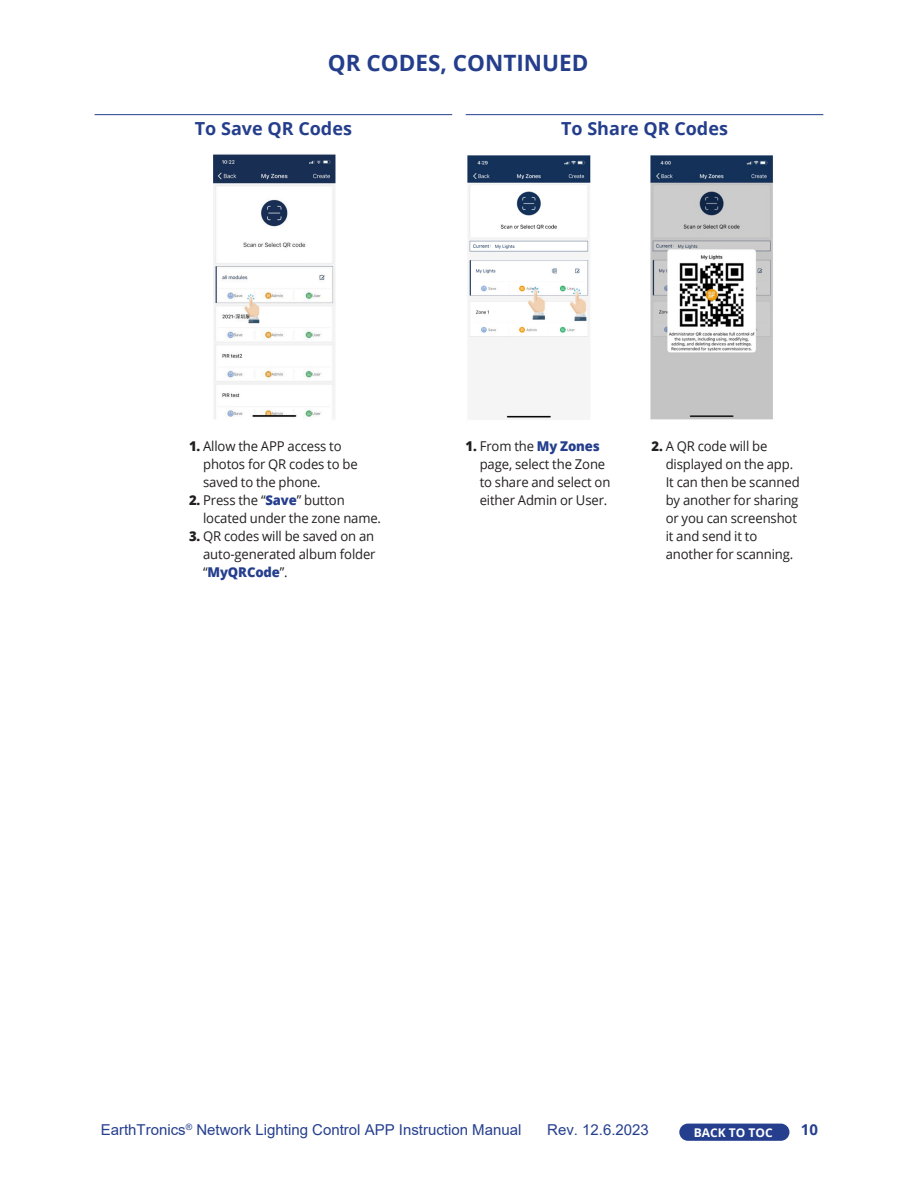
<style>
.page{position:relative;width:918px;height:1188px;background:#fff}
.page>*{position:absolute;margin:0;border:0;box-sizing:border-box;transform-origin:0 0}
.t1{font:700 22.5px "Open Sans";color:#243e8c}
.t2{font:700 18px "Open Sans";color:#243e8c}
.t3{font:15px "Arial";color:#253f8e}
.t4{font:700 15px "Open Sans";color:#253f8e}
.Body_11_16{font:13.5px/18px "Open Sans";letter-spacing:-.01em;color:#231f20}
.t5{font:700 12px "Open Sans";color:#fff}
.s1{font-weight:800}
.s2{font-weight:800;color:#253f8e}
</style>
<div class="page">
<div style="left:679px;top:1124px;width:110px;height:17px;background:#253f8e;border-radius:9px"></div>
<hr style="left:95px;top:114px;width:357px;height:1px;background:#243e8c">
<hr style="left:466px;top:114px;width:357px;height:1px;background:#243e8c">
<img style="left:213px;top:154px;width:122px;height:265px">
<img style="left:467px;top:155px;width:124px;height:264px">
<img style="left:650px;top:155px;width:123px;height:265px">
<h2 class="t1" style="left:328px;top:47px;width:262px">QR CODES, CONTINUED</h2>
<h4 class="t2" style="left:195px;top:116px;width:159px">To Save QR Codes</h4>
<h4 class="t2" style="left:561px;top:116px;width:168px">To Share QR Codes</h4>
<p class="Body_11_16" style="left:203px;top:437px;width:156px;text-indent:-14px"><span class="s1">1.</span> Allow the APP access to photos for QR codes to be saved to the phone.</p>
<p class="Body_11_16" style="left:203px;top:491px;width:180px;text-indent:-14px"><span class="s1">2.</span> Press the “<span class="s2">Save</span>” button located under the zone name.</p>
<p class="Body_11_16" style="left:203px;top:527px;width:174px;text-align:justify;text-indent:-14px"><span class="s1">3.</span> QR codes will be saved on an auto-generated album folder “<span class="s2">MyQRCode</span>”.</p>
<p class="Body_11_16" style="left:480px;top:437px;width:132px;text-indent:-14px"><span class="s1">1.</span> From the <span class="s2">My Zones </span>page, select the Zone to share and select on either Admin or User.</p>
<p class="Body_11_16" style="left:666px;top:437px;width:135px;text-indent:-14px"><span class="s1">2.</span> A QR code will be displayed on the app.<br>It can then be scanned by another for sharing or you can screenshot it and send it to another for scanning.</p>
<p class="t3" style="left:101px;top:1120px;width:422px">EarthTronics<sup>®</sup> Network Lighting Control APP Instruction Manual</p>
<p class="t3" style="left:547px;top:1120px;width:103px">Rev. 12.6.2023</p>
<p class="t5" style="left:694px;top:1124px;width:80px">BACK TO TOC</p>
<p class="t4" style="left:801px;top:1119px;width:19px">10</p>
</div>
